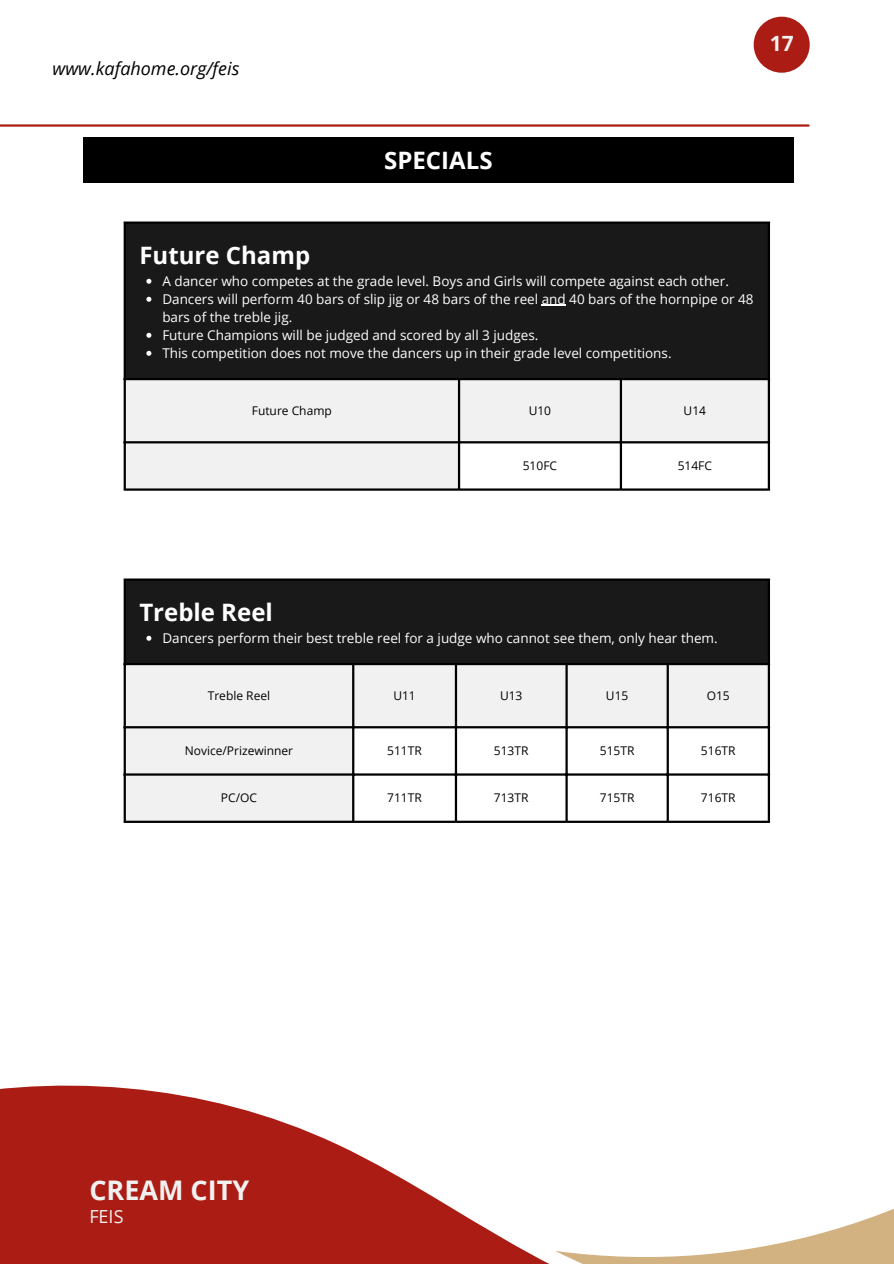
<style>
.page{position:relative;width:894px;height:1264px;background:#fff}
.page>*{position:absolute;margin:0;border:0;box-sizing:border-box;transform-origin:0 0}
.t1{font:700 27px "Open Sans";color:#f1f1f1}
.t2{font:700 24px "Open Sans";color:#fff}
.t3{font:700 21px "Open Sans";color:#f1f1f1}
.t4{font:italic 18px "Open Sans";color:#000}
.t5{font:18px "Open Sans";color:#f1f1f1}
.t6{font:13.5px/18px "Open Sans";color:#fff}
.t7{font:12px "Open Sans";color:#000}
</style>
<div class="page">
<hr style="left:0;top:124px;width:808px;height:3px;background:#ab1d14">
<div style="left:753px;top:17px;width:56px;height:56px;background:#ab1d14;border-radius:50%"></div>
<svg style="left:0;top:1085px;width:548px;height:178px;fill:#ab1d14"></svg>
<svg style="left:556px;top:1209px;width:337px;height:54px"></svg>
<div style="left:124px;top:222px;width:645px;height:157px;background:#191919"></div>
<svg style="left:126px;top:380px;width:641px;height:108px;fill:#f1f1f1"></svg>
<svg style="left:146px;top:279px;width:5px;height:5px"></svg>
<svg style="left:146px;top:297px;width:5px;height:5px"></svg>
<svg style="left:541px;top:305px;width:24px;height:1px"></svg>
<svg style="left:146px;top:333px;width:5px;height:5px"></svg>
<svg style="left:146px;top:351px;width:5px;height:5px"></svg>
<hr style="left:124px;top:224px;width:2px;height:264px;background:#000">
<hr style="left:458px;top:380px;width:2px;height:108px;background:#000">
<hr style="left:619px;top:380px;width:3px;height:108px;background:#000">
<hr style="left:767px;top:224px;width:2px;height:264px;background:#000">
<hr style="left:124px;top:221px;width:645px;height:3px;background:#000">
<hr style="left:124px;top:378px;width:645px;height:2px;background:#000">
<hr style="left:124px;top:441px;width:645px;height:2px;background:#000">
<hr style="left:124px;top:488px;width:645px;height:2px;background:#000">
<div style="left:83px;top:137px;width:710px;height:46px;background:#000"></div>
<div style="left:124px;top:579px;width:645px;height:85px;background:#191919"></div>
<svg style="left:126px;top:665px;width:641px;height:155px;fill:#f1f1f1"></svg>
<svg style="left:146px;top:635px;width:5px;height:5px"></svg>
<hr style="left:124px;top:580px;width:2px;height:240px;background:#000">
<hr style="left:352px;top:665px;width:2px;height:155px;background:#000">
<hr style="left:454px;top:665px;width:3px;height:155px;background:#000">
<hr style="left:565px;top:665px;width:2px;height:155px;background:#000">
<hr style="left:666px;top:665px;width:2px;height:155px;background:#000">
<hr style="left:767px;top:580px;width:2px;height:240px;background:#000">
<hr style="left:124px;top:578px;width:645px;height:2px;background:#000">
<hr style="left:124px;top:663px;width:645px;height:2px;background:#000">
<hr style="left:124px;top:726px;width:645px;height:2px;background:#000">
<hr style="left:124px;top:773px;width:645px;height:2px;background:#000">
<hr style="left:124px;top:820px;width:645px;height:3px;background:#000">
<h3 class="t4" style="left:52px;top:56px;width:188px">www.kafahome.org/feis</h3>
<h2 class="t2" style="left:384px;top:143px;width:110px">SPECIALS</h2>
<h3 class="t3" style="left:769px;top:29px;width:25px">17</h3>
<h2 class="t2" style="left:139px;top:238px;width:172px">Future Champ</h2>
<p class="t6" style="left:162px;top:271px;width:592px">A dancer who competes at the grade level. Boys and Girls will compete against each other.<br>Dancers will perform 40 bars of slip jig or 48 bars of the reel and 40 bars of the hornpipe or 48 bars of the treble jig.<br>Future Champions will be judged and scored by all 3 judges.<br>This competition does not move the dancers up in their grade level competitions.</p>
<p class="t7" style="left:252px;top:402px;width:81px">Future Champ</p>
<p class="t7" style="left:528px;top:402px;width:24px">U10</p>
<p class="t7" style="left:683px;top:402px;width:24px">U14</p>
<p class="t7" style="left:522px;top:457px;width:36px">510FC</p>
<p class="t7" style="left:677px;top:457px;width:36px">514FC</p>
<h2 class="t2" style="left:139px;top:595px;width:135px">Treble Reel</h2>
<p class="t6" style="left:162px;top:628px;width:556px">Dancers perform their best treble reel for a judge who cannot see them, only hear them.</p>
<p class="t7" style="left:208px;top:687px;width:64px">Treble Reel</p>
<p class="t7" style="left:393px;top:687px;width:24px">U11</p>
<p class="t7" style="left:500px;top:687px;width:24px">U13</p>
<p class="t7" style="left:605px;top:687px;width:24px">U15</p>
<p class="t7" style="left:706px;top:687px;width:25px">O15</p>
<p class="t7" style="left:185px;top:742px;width:110px">Novice/Prizewinner</p>
<p class="t7" style="left:387px;top:742px;width:36px">511TR</p>
<p class="t7" style="left:494px;top:742px;width:36px">513TR</p>
<p class="t7" style="left:599px;top:742px;width:36px">515TR</p>
<p class="t7" style="left:700px;top:742px;width:36px">516TR</p>
<p class="t7" style="left:221px;top:789px;width:38px">PC/OC</p>
<p class="t7" style="left:387px;top:789px;width:36px">711TR</p>
<p class="t7" style="left:494px;top:789px;width:36px">713TR</p>
<p class="t7" style="left:599px;top:789px;width:36px">715TR</p>
<p class="t7" style="left:700px;top:789px;width:36px">716TR</p>
<h1 class="t1" style="left:89px;top:1170px;width:161px">CREAM CITY</h1>
<h3 class="t5" style="left:89px;top:1203px;width:36px">FEIS</h3>
</div>
